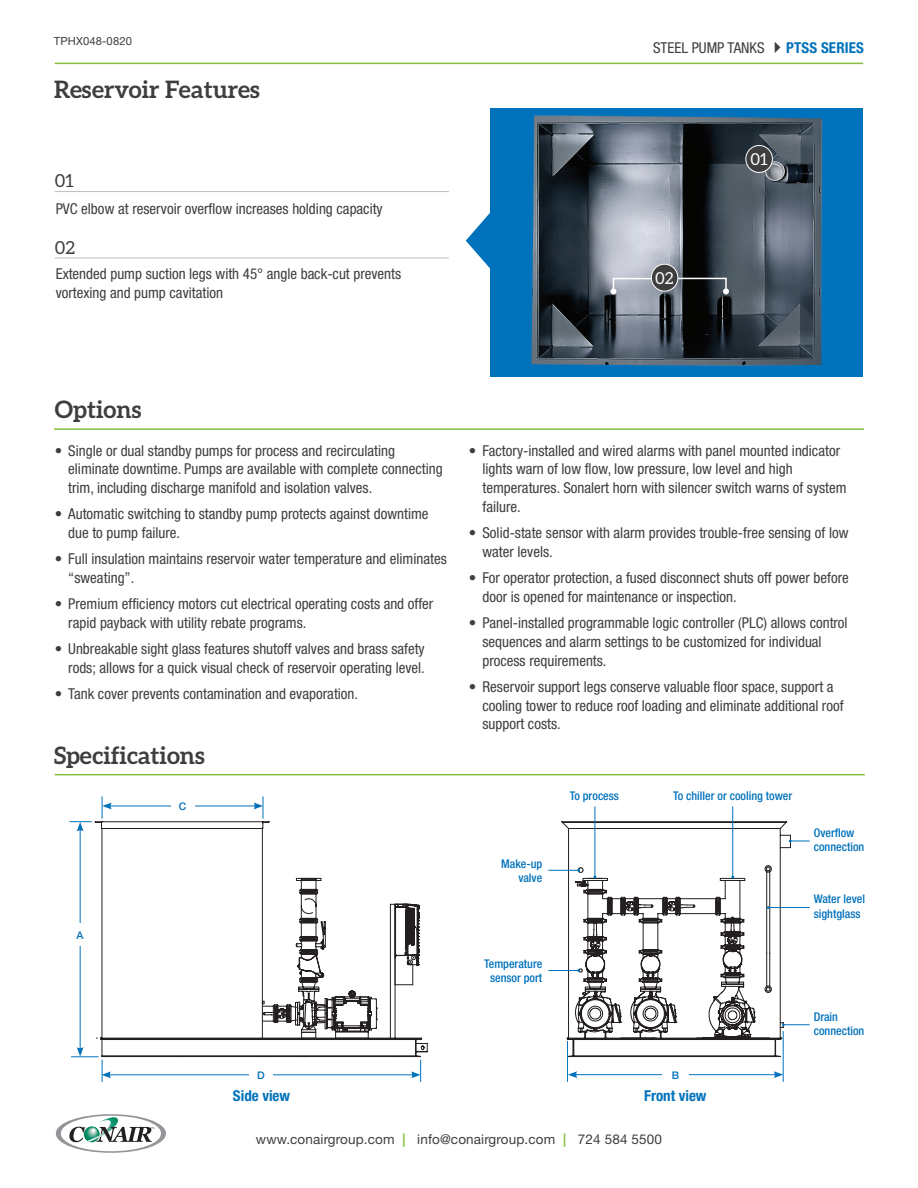
<style>
.page{position:relative;width:918px;height:1188px;background:#fff}
.page>*{position:absolute;margin:0;border:0;box-sizing:border-box;transform-origin:0 0}
.t1{font:700 24px "Aleo";color:#3e3e3f}
.t2{font:18px "Aleo";color:#3e3e3f}
.t3{font:16.5px "Aleo";color:#fff}
.t4{font:condensed 15px/18.8px "Helvetica Neue";color:#3e3e3f}
.t5{font:700 condensed 15px "Helvetica Neue";color:#0072bc}
.t6{font:13.5px "Helvetica Neue";letter-spacing:.01em;color:#3e3e3f}
.t7{font:500 condensed 12px/14.4px "Helvetica Neue";color:#0072bc}
.t8{font:11.25px "Helvetica Neue";letter-spacing:.01em;color:#3e3e3f}
.t9{font:500 10.5px "Helvetica Neue";color:#0072bc}
.s1{font-weight:700;color:#0072bc}
.s2{font-weight:500;color:#85bd3b}
</style>
<div class="page">
<hr style="left:55px;top:63px;width:808px;height:1px;background:#85bd3b">
<svg style="left:56px;top:1114px;width:110px;height:39px"></svg>
<hr style="left:55px;top:774px;width:810px;height:1px;background:#85bd3b">
<svg style="left:466px;top:213px;width:24px;height:56px"></svg>
<hr style="left:54px;top:428px;width:810px;height:2px;background:#85bd3b">
<hr style="left:55px;top:191px;width:394px;height:1px;background:#bcbdc0">
<hr style="left:55px;top:258px;width:394px;height:1px;background:#bcbdc0">
<div style="left:490px;top:108px;width:373px;height:269px;background:#0072bc"></div>
<img style="left:531px;top:116px;width:291px;height:250px">
<div style="left:746px;top:145px;width:26px;height:27px;background:#3e3e3f;border-radius:50%"></div>
<div style="left:745px;top:145px;width:28px;height:28px;border:1px solid #fff;border-radius:50%"></div>
<div style="left:651px;top:264px;width:27px;height:27px;background:#3e3e3f;border-radius:50%"></div>
<div style="left:651px;top:264px;width:27px;height:28px;border:1px solid #fff;border-radius:50%"></div>
<svg style="left:677px;top:277px;width:52px;height:17px"></svg>
<svg style="left:610px;top:277px;width:43px;height:17px"></svg>
<hr style="left:80px;top:829px;width:1px;height:221px;background:#0072bc">
<hr style="left:109px;top:1074px;width:305px;height:1px;background:#0072bc">
<hr style="left:109px;top:806px;width:147px;height:1px;background:#0072bc">
<hr style="left:575px;top:1074px;width:201px;height:1px;background:#0072bc">
<svg style="left:568px;top:1071px;width:9px;height:7px"></svg>
<svg style="left:774px;top:1071px;width:9px;height:7px"></svg>
<svg style="left:411px;top:1060px;width:10px;height:22px"></svg>
<svg style="left:254px;top:796px;width:10px;height:23px"></svg>
<hr style="left:783px;top:1031px;width:1px;height:51px;background:#0072bc">
<svg style="left:70px;top:821px;width:22px;height:10px"></svg>
<svg style="left:71px;top:1047px;width:40px;height:35px"></svg>
<svg style="left:102px;top:796px;width:10px;height:23px"></svg>
<hr style="left:567px;top:1041px;width:1px;height:41px;background:#0072bc">
<div style="left:69px;top:923px;width:22px;height:23px;background:#fff"></div>
<div style="left:249px;top:1064px;width:24px;height:22px;background:#fff"></div>
<div style="left:171px;top:795px;width:23px;height:22px;background:#fff"></div>
<div style="left:662px;top:1063px;width:27px;height:24px;background:#fff"></div>
<svg style="left:95px;top:821px;width:650px;height:236px"></svg>
<hr style="left:595px;top:806px;width:1px;height:71px;background:#0072bc">
<svg style="left:789px;top:840px;width:21px;height:2px"></svg>
<hr style="left:732px;top:806px;width:1px;height:71px;background:#0072bc">
<svg style="left:262px;top:867px;width:548px;height:171px"></svg>
<p class="t8" style="left:54px;top:34px;width:80px">TPHX048-0820</p>
<h1 class="t1" style="left:54px;top:75px;width:207px">Reservoir Features</h1>
<p class="t2" style="left:55px;top:170px;width:20px">01</p>
<p class="t4" style="left:56px;top:199px;width:328px">PVC elbow at reservoir overflow increases holding capacity</p>
<p class="t2" style="left:55px;top:237px;width:22px">02</p>
<p class="t4" style="left:56px;top:264px;width:347px">Extended pump suction legs with 45° angle back-cut prevents vortexing and pump cavitation</p>
<p class="t4" style="left:653px;top:38px;width:212px">STEEL PUMP TANKS ✔<span class="s1">PTSS SERIES</span></p>
<p class="t3" style="left:655px;top:268px;width:20px">02</p>
<p class="t3" style="left:751px;top:150px;width:19px">01</p>
<h1 class="t1" style="left:55px;top:396px;width:88px">Options</h1>
<p class="t4" style="left:68px;top:441px;width:376px;text-indent:-14px">• Single or dual standby pumps for process and recirculating eliminate downtime. Pumps are available with complete connecting trim, including discharge manifold and isolation valves.</p>
<p class="t4" style="left:68px;top:505px;width:362px;text-indent:-14px">• Automatic switching to standby pump protects against downtime due to pump failure.</p>
<p class="t4" style="left:68px;top:550px;width:380px;text-indent:-14px">• Full insulation maintains reservoir water temperature and eliminates “sweating”.</p>
<p class="t4" style="left:68px;top:595px;width:367px;text-indent:-14px">• Premium efficiency motors cut electrical operating costs and offer rapid payback with utility rebate programs.</p>
<p class="t4" style="left:55px;top:640px;width:372px;text-align:right">• Unbreakable sight glass features shutoff valves and brass safety rods; allows for a quick visual check of reservoir operating level.</p>
<p class="t4" style="left:55px;top:685px;width:305px">• Tank cover prevents contamination and evaporation.</p>
<h1 class="t1" style="left:54px;top:741px;width:152px">Specifications</h1>
<p class="t9" style="left:77px;top:929px;width:9px">A</p>
<p class="t9" style="left:179px;top:800px;width:9px">C</p>
<p class="t9" style="left:257px;top:1069px;width:9px">D</p>
<p class="t4" style="left:482px;top:441px;width:366px;text-indent:-14px">• Factory-installed and wired alarms with panel mounted indicator lights warn of low flow, low pressure, low level and high temperatures. Sonalert horn with silencer switch warns of system failure.</p>
<p class="t4" style="left:482px;top:523px;width:368px;text-indent:-14px">• Solid-state sensor with alarm provides trouble-free sensing of low water levels.</p>
<p class="t4" style="left:482px;top:568px;width:368px;text-indent:-14px">• For operator protection, a fused disconnect shuts off power before door is opened for maintenance or inspection.</p>
<p class="t4" style="left:482px;top:613px;width:367px;text-indent:-14px">• Panel-installed programmable logic controller (PLC) allows control sequences and alarm settings to be customized for individual process requirements.</p>
<p class="t4" style="left:482px;top:677px;width:363px;text-indent:-14px">• Reservoir support legs conserve valuable floor space, support a cooling tower to reduce roof loading and eliminate additional roof support costs.</p>
<p class="t7" style="left:501px;top:856px;width:43px;text-align:right">Make-up valve</p>
<p class="t7" style="left:570px;top:788px;width:51px">To process</p>
<p class="t7" style="left:484px;top:956px;width:60px;text-align:center">Temperature sensor port</p>
<p class="t7" style="left:673px;top:788px;width:121px">To chiller or cooling tower</p>
<p class="t7" style="left:814px;top:825px;width:52px">Overflow connection</p>
<p class="t7" style="left:814px;top:892px;width:53px">Water level sightglass</p>
<p class="t9" style="left:672px;top:1069px;width:9px">B</p>
<p class="t7" style="left:814px;top:1009px;width:52px">Drain connection</p>
<p class="t5" style="left:233px;top:1087px;width:59px">Side view</p>
<p class="t5" style="left:644px;top:1087px;width:64px">Front view</p>
<p class="t6" style="left:256px;top:1131px;width:408px">www.conairgroup.com <span class="s2">|</span> info@conairgroup.com <span class="s2">|</span> 724 584 5500</p>
</div>
